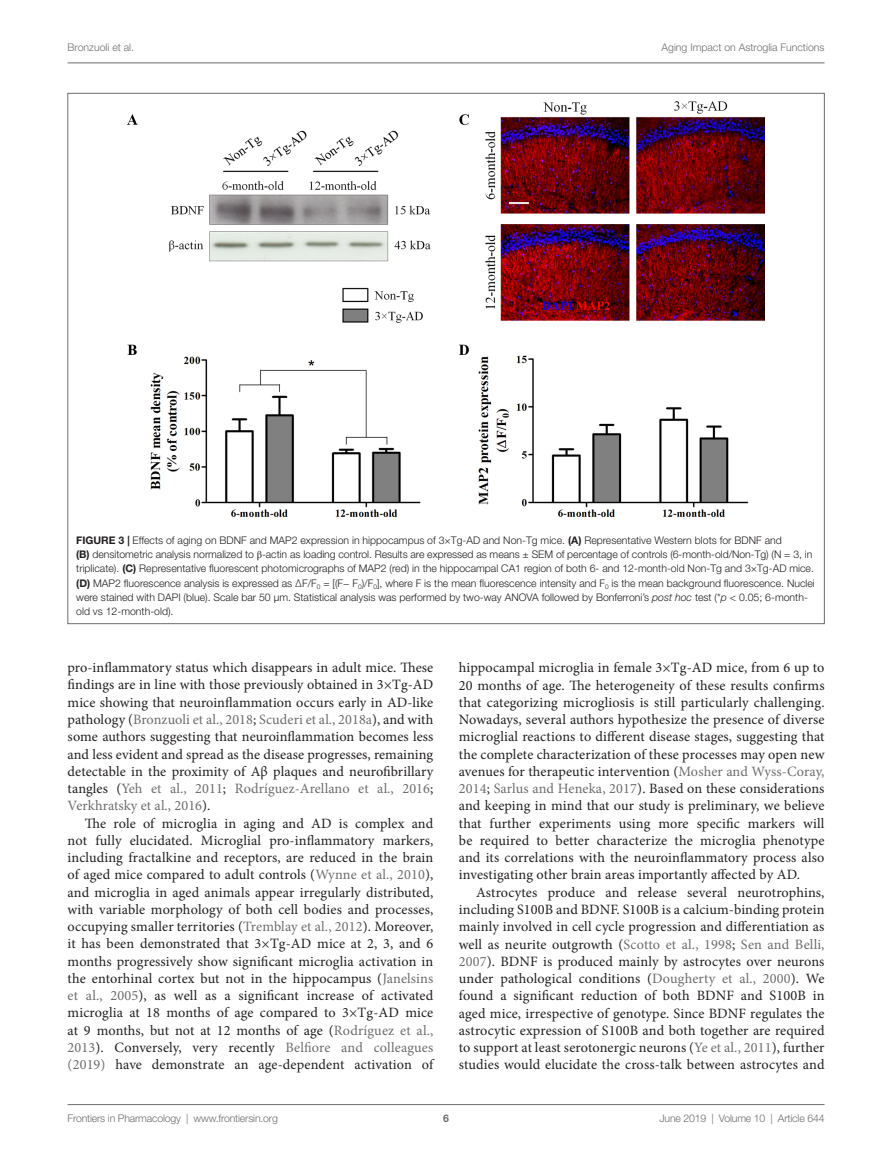
<style>
.page{position:relative;width:893px;height:1170px;background:#fff}
.page>*{position:absolute;margin:0;border:0;box-sizing:border-box;transform-origin:0 0}
.T{font:14.25px/17.2px "Minion Pro";letter-spacing:.005em;color:#231f20;text-align:justify}
.FC{font:300 10.5px/14.2px "Helvetica Neue LT Std";color:#231f20}
.t1{font:300 10.5px "Helvetica Neue LT Std";letter-spacing:-.015em;color:#6c6d70}
.t2{font:700 10.5px "Helvetica Neue LT Std";color:#6c6d70}
.s1{font-weight:700}
.s2{font-family:"STIX General";font-weight:400}
.s3{font-style:italic}
.s4{color:#6c6d70}
</style>
<div class="page">
<hr style="left:68px;top:63px;width:756px;height:1px;background:#6c6d70">
<hr style="left:68px;top:1104px;width:756px;height:1px;background:#6c6d70">
<img style="left:127px;top:102px;width:638px;height:415px">
<p class="t1" style="left:68px;top:41px;width:68px">Bronzuoli et al.</p>
<p class="t1" style="left:661px;top:41px;width:164px">Aging Impact on Astroglia Functions</p>
<p class="FC" style="left:76px;top:533px;width:740px"><span class="s1">FIGURE 3 |</span> Effects of aging on BDNF and MAP2 expression in hippocampus of 3×Tg-AD and Non-Tg mice. <span class="s1">(A)</span> Representative Western blots for BDNF and<br><span class="s1">(B)</span> densitometric analysis normalized to <span class="s2">β</span>-actin as loading control. Results are expressed as means ± SEM of percentage of controls (6-month-old/Non-Tg) (N = 3, in triplicate). <span class="s1">(C)</span> Representative fluorescent photomicrographs of MAP2 (red) in the hippocampal CA1 region of both 6- and 12-month-old Non-Tg and 3×Tg-AD mice. <span class="s1">(D)</span> MAP2 fluorescence analysis is expressed as ΔF/F<sub>0</sub> = [(F− F<sub>0</sub>)/F<sub>0</sub>], where F is the mean fluorescence intensity and F<sub>0</sub> is the mean background fluorescence. Nuclei were stained with DAPI (blue). Scale bar 50 µm. Statistical analysis was performed by two-way ANOVA followed by Bonferroni’s <span class="s3">post hoc</span> test (*<span class="s3">p</span> &lt; 0.05; 6-month&shy;old vs 12-month-old).</p>
<p class="T" style="left:68px;top:659px;width:367px">pro-inflammatory status which disappears in adult mice. These findings are in line with those previously obtained in 3×Tg-AD mice showing that neuroinflammation occurs early in AD-like pathology (<span class="s4">Bronzuoli et al., 2018</span>; <span class="s4">Scuderi et al., 2018a</span>), and with some authors suggesting that neuroinflammation becomes less and less evident and spread as the disease progresses, remaining detectable in the proximity of Aβ plaques and neurofibrillary tangles (<span class="s4">Yeh et al., 2011</span>; <span class="s4">Rodríguez-Arellano et al., 2016</span>; <span class="s4">Verkhratsky et al., 2016</span>).</p>
<p class="T" style="left:68px;top:814px;width:367px;text-indent:17px">The role of microglia in aging and AD is complex and not fully elucidated. Microglial pro-inflammatory markers, including fractalkine and receptors, are reduced in the brain of aged mice compared to adult controls (<span class="s4">Wynne et al., 2010</span>), and microglia in aged animals appear irregularly distributed, with variable morphology of both cell bodies and processes, occupying smaller territories (<span class="s4">Tremblay et al., 2012</span>). Moreover, it has been demonstrated that 3×Tg-AD mice at 2, 3, and 6 months progressively show significant microglia activation in the entorhinal cortex but not in the hippocampus (<span class="s4">Janelsins et al., 2005</span>), as well as a significant increase of activated microglia at 18 months of age compared to 3×Tg-AD mice at 9 months, but not at 12 months of age (<span class="s4">Rodríguez et al., 2013</span>). Conversely, very recently <span class="s4">Belfiore and colleagues (2019)</span> have demonstrate an age-dependent activation of</p>
<p class="T" style="left:459px;top:659px;width:367px">hippocampal microglia in female 3×Tg‐AD mice, from 6 up to 20 months of age. The heterogeneity of these results confirms that categorizing microgliosis is still particularly challenging.<br>Nowadays, several authors hypothesize the presence of diverse microglial reactions to different disease stages, suggesting that the complete characterization of these processes may open new avenues for therapeutic intervention (<span class="s4">Mosher and Wyss-Coray, 2014</span>; <span class="s4">Sarlus and Heneka, 2017</span>). Based on these considerations and keeping in mind that our study is preliminary, we believe that further experiments using more specific markers will be required to better characterize the microglia phenotype and its correlations with the neuroinflammatory process also investigating other brain areas importantly affected by AD.</p>
<p class="T" style="left:459px;top:883px;width:367px;text-indent:17px">Astrocytes produce and release several neurotrophins, including S100B and BDNF. S100B is a calcium-binding protein mainly involved in cell cycle progression and differentiation as well as neurite outgrowth (<span class="s4">Scotto et al., 1998</span>; <span class="s4">Sen and Belli, 2007</span>). BDNF is produced mainly by astrocytes over neurons under pathological conditions (<span class="s4">Dougherty et al., 2000</span>). We found a significant reduction of both BDNF and S100B in aged mice, irrespective of genotype. Since BDNF regulates the astrocytic expression of S100B and both together are required to support at least serotonergic neurons (<span class="s4">Ye et al., 2011</span>), further studies would elucidate the cross-talk between astrocytes and</p>
<p class="t1" style="left:68px;top:1111px;width:212px">Frontiers in Pharmacology | www.frontiersin.org</p>
<p class="t2" style="left:443px;top:1111px;width:7px">6</p>
<p class="t1" style="left:659px;top:1111px;width:166px">June 2019 | Volume 10 | Article 644</p>
</div>
